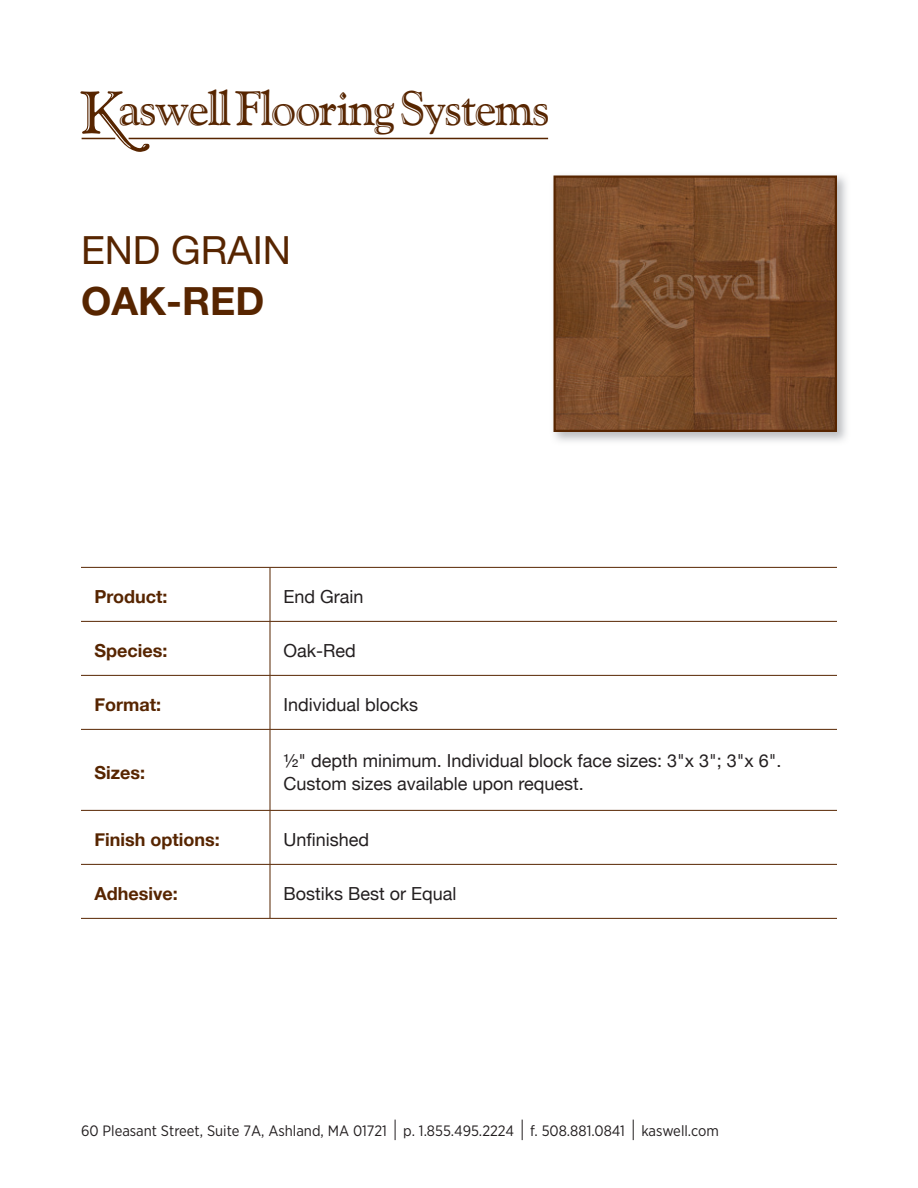
<style>
.page{position:relative;width:918px;height:1188px;background:#fff}
.page>*{position:absolute;margin:0;border:0;box-sizing:border-box;transform-origin:0 0}
.t1{font:48.3px "Goudy Handtooled BT";letter-spacing:-.04em;color:#572500}
.t2{font:39px "Helvetica Neue LT Std";color:#572500}
.t3{font:700 39px "Helvetica Neue LT Std";color:#572500}
.t4{font:18px/22.5px "Helvetica Neue";color:#231f20}
.t5{font:700 18px "Helvetica Neue";color:#572500}
.t6{font:15px "Gotham Narrow";color:#231f20}
.s1{font-size:59.85px}
</style>
<div class="page">
<svg style="left:97px;top:108px;width:53px;height:44px"></svg>
<hr style="left:82px;top:138px;width:33px;height:1px;background:#572500">
<hr style="left:129px;top:138px;width:419px;height:1px;background:#572500">
<svg style="left:395px;top:1120px;width:1px;height:20px"></svg>
<svg style="left:522px;top:1120px;width:1px;height:20px"></svg>
<svg style="left:633px;top:1120px;width:1px;height:20px"></svg>
<hr style="left:81px;top:621px;width:189px;height:1px;background:#572500">
<hr style="left:270px;top:621px;width:567px;height:1px;background:#572500">
<hr style="left:81px;top:675px;width:189px;height:1px;background:#572500">
<hr style="left:270px;top:675px;width:567px;height:1px;background:#572500">
<hr style="left:81px;top:729px;width:189px;height:1px;background:#572500">
<hr style="left:270px;top:729px;width:567px;height:1px;background:#572500">
<hr style="left:81px;top:810px;width:189px;height:1px;background:#572500">
<hr style="left:270px;top:810px;width:567px;height:1px;background:#572500">
<hr style="left:81px;top:864px;width:189px;height:1px;background:#572500">
<hr style="left:270px;top:864px;width:567px;height:1px;background:#572500">
<hr style="left:81px;top:918px;width:189px;height:1px;background:#572500">
<hr style="left:270px;top:918px;width:567px;height:1px;background:#572500">
<hr style="left:270px;top:568px;width:1px;height:53px;background:#572500">
<hr style="left:270px;top:622px;width:1px;height:53px;background:#572500">
<hr style="left:270px;top:676px;width:1px;height:53px;background:#572500">
<hr style="left:270px;top:730px;width:1px;height:80px;background:#572500">
<hr style="left:270px;top:811px;width:1px;height:53px;background:#572500">
<hr style="left:270px;top:865px;width:1px;height:53px;background:#572500">
<hr style="left:81px;top:567px;width:189px;height:1px;background:#572500">
<hr style="left:270px;top:567px;width:567px;height:1px;background:#572500">
<img style="left:557px;top:179px;width:277px;height:250px">
<div style="left:554px;top:176px;width:283px;height:256px;border:2px solid #572500"></div>
<h1 class="t1" style="left:81px;top:79px;width:471px"><span class="s1">K</span>aswell Flooring Systems</h1>
<h2 class="t2" style="left:81px;top:227px;width:212px">END GRAIN</h2>
<h2 class="t3" style="left:81px;top:277px;width:185px">OAK-RED</h2>
<p class="t5" style="left:94px;top:583px;width:75px">Product:</p>
<p class="t4" style="left:284px;top:586px;width:82px">End Grain</p>
<p class="t5" style="left:94px;top:637px;width:74px">Species:</p>
<p class="t4" style="left:284px;top:640px;width:74px">Oak-Red</p>
<p class="t5" style="left:94px;top:691px;width:68px">Format:</p>
<p class="t4" style="left:284px;top:694px;width:136px">Individual blocks</p>
<p class="t5" style="left:94px;top:758px;width:52px">Sizes:</p>
<p class="t4" style="left:284px;top:751px;width:500px">½" depth minimum. Individual block face sizes: 3"x 3"; 3"x 6".<br>Custom sizes available upon request.</p>
<p class="t5" style="left:94px;top:826px;width:127px">Finish options:</p>
<p class="t4" style="left:284px;top:829px;width:87px">Unfinished</p>
<p class="t5" style="left:94px;top:880px;width:85px">Adhesive:</p>
<p class="t4" style="left:284px;top:883px;width:175px">Bostiks Best or Equal</p>
<p class="t6" style="left:81px;top:1121px;width:639px">60 Pleasant Street, Suite 7A, Ashland, MA 01721 p. 1.855.495.2224 f. 508.881.0841 kaswell.com</p>
</div>
